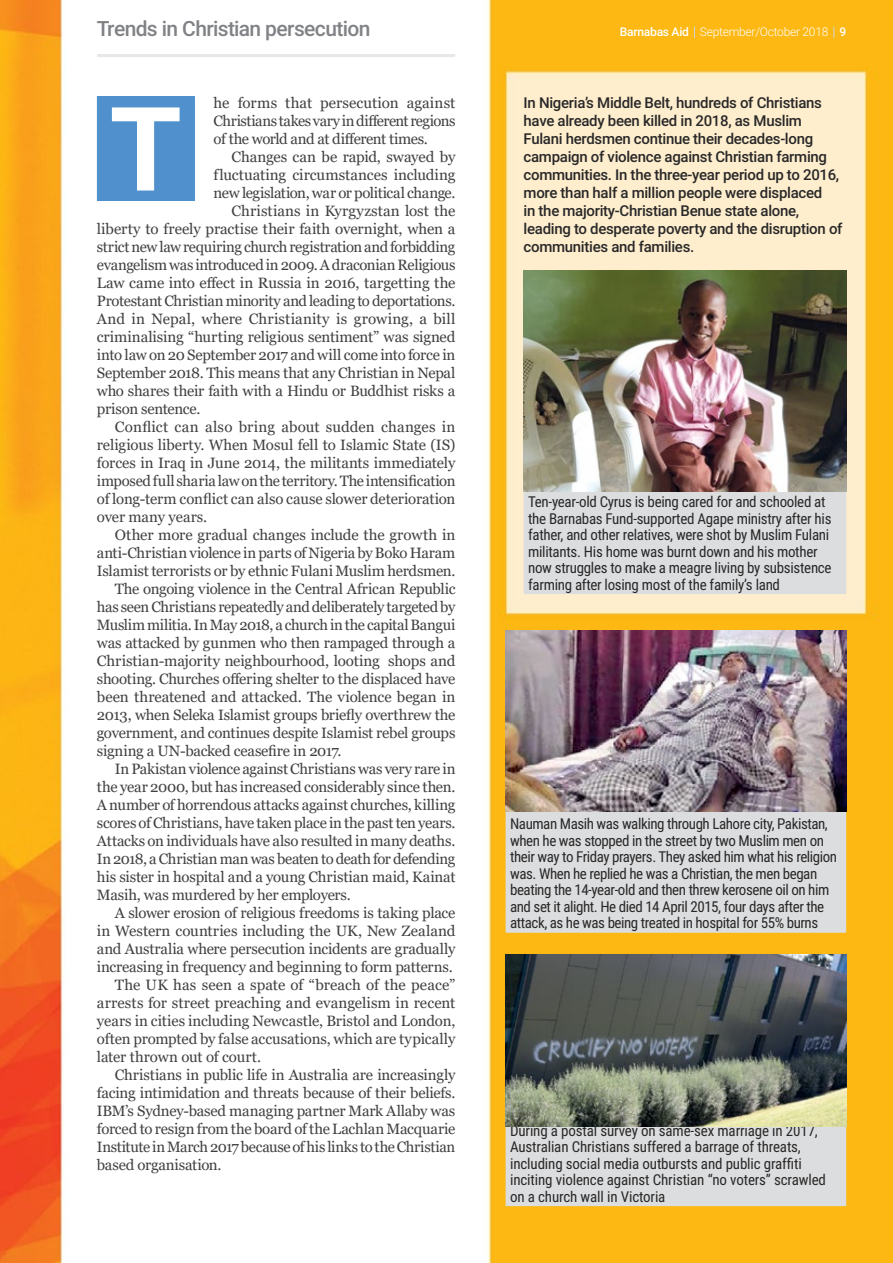
<style>
.page{position:relative;width:893px;height:1263px;background:#fff}
.page>*{position:absolute;margin:0;border:0;box-sizing:border-box;transform-origin:0 0}
.t1{font:700 116.85px "Roboto";color:#fff}
.t2{font:500 21px "Roboto";letter-spacing:-.03em;color:#808285}
.t3{font:15px/18px "Georgia";letter-spacing:-.015em;color:#414042;text-align:justify}
.t4{font:15px/16.5px "Roboto Condensed";letter-spacing:-.02em;color:#292829}
.t5{font:500 15px/18px "Roboto";letter-spacing:-.02em;color:#292829}
.t6{font:15px "Georgia";letter-spacing:.005em;color:#414042}
.t7{font:15px "Georgia";letter-spacing:.01em;color:#414042}
.t8{font:300 12px "Roboto";letter-spacing:-.02em;color:#fff}
.s1{font-weight:500}
</style>
<div class="page">
<img style="left:0;top:0;width:893px;height:1263px">
<div style="left:524px;top:491px;width:322px;height:103px;background:#dcddde"></div>
<div style="left:506px;top:812px;width:340px;height:121px;background:#dcddde"></div>
<div style="left:506px;top:1127px;width:340px;height:79px;background:#dcddde"></div>
<div style="left:97px;top:96px;width:98px;height:105px;background:#5091cd"></div>
<img style="left:506px;top:630px;width:340px;height:182px">
<img style="left:524px;top:270px;width:322px;height:221px">
<img style="left:506px;top:954px;width:340px;height:173px">
<hr style="left:98px;top:54px;width:356px;height:3px;background:#e6e7e8">
<h2 class="t2" style="left:97px;top:14px;width:275px">Trends in Christian persecution</h2>
<p class="t8" style="left:620px;top:23px;width:228px"><span class="s1">Barnabas Aid</span> September/October 2018 <span class="s1">9</span></p>
<h1 class="t1" style="left:110px;top:67px;width:74px">T</h1>
<p class="t3" style="left:214px;top:94px;width:243px">he forms that persecution against Christians takes vary in different regions of the world and at different times.</p>
<p class="t3" style="left:232px;top:148px;width:225px">Changes can be rapid, swayed by</p>
<p class="t3" style="left:214px;top:166px;width:243px">fluctuating circumstances including</p>
<p class="t3" style="left:214px;top:184px;width:243px">new legislation, war or political change.</p>
<p class="t6" style="left:232px;top:202px;width:225px">Christians in Kyrgyzstan lost the</p>
<p class="t3" style="left:97px;top:220px;width:360px">liberty to freely practise their faith overnight, when a</p>
<p class="t3" style="left:97px;top:238px;width:360px">strict new law requiring church registration and forbidding</p>
<p class="t3" style="left:97px;top:256px;width:360px">evangelism was introduced in 2009. A draconian Religious</p>
<p class="t3" style="left:97px;top:274px;width:360px">Law came into effect in Russia in 2016, targetting the</p>
<p class="t3" style="left:97px;top:292px;width:360px">Protestant Christian minority and leading to deportations.</p>
<p class="t6" style="left:97px;top:310px;width:360px">And in Nepal, where Christianity is growing, a bill</p>
<p class="t3" style="left:97px;top:328px;width:360px">criminalising “hurting religious sentiment” was signed</p>
<p class="t3" style="left:97px;top:346px;width:360px">into law on 20 September 2017 and will come into force in</p>
<p class="t3" style="left:97px;top:364px;width:360px">September 2018. This means that any Christian in Nepal</p>
<p class="t3" style="left:97px;top:382px;width:360px">who shares their faith with a Hindu or Buddhist risks a</p>
<p class="t3" style="left:97px;top:400px;width:105px">prison sentence.</p>
<p class="t7" style="left:115px;top:418px;width:342px">Conflict can also bring about sudden changes in</p>
<p class="t3" style="left:97px;top:436px;width:360px">religious liberty. When Mosul fell to Islamic State (IS)</p>
<p class="t3" style="left:97px;top:454px;width:360px">forces in Iraq in June 2014, the militants immediately</p>
<p class="t3" style="left:97px;top:472px;width:360px">imposed full sharia law on the territory. The intensification</p>
<p class="t3" style="left:97px;top:490px;width:360px">of long-term conflict can also cause slower deterioration</p>
<p class="t3" style="left:97px;top:508px;width:112px">over many years.</p>
<p class="t3" style="left:115px;top:526px;width:342px">Other more gradual changes include the growth in</p>
<p class="t3" style="left:97px;top:544px;width:360px">anti-Christian violence in parts of Nigeria by Boko Haram</p>
<p class="t3" style="left:97px;top:562px;width:360px">Islamist terrorists or by ethnic Fulani Muslim herdsmen.</p>
<p class="t3" style="left:115px;top:580px;width:342px">The ongoing violence in the Central African Republic</p>
<p class="t3" style="left:97px;top:598px;width:360px">has seen Christians repeatedly and deliberately targeted by</p>
<p class="t3" style="left:97px;top:616px;width:360px">Muslim militia. In May 2018, a church in the capital Bangui</p>
<p class="t3" style="left:97px;top:634px;width:360px">was attacked by gunmen who then rampaged through a</p>
<p class="t3" style="left:97px;top:652px;width:360px">Christian-majority neighbourhood, looting shops and</p>
<p class="t3" style="left:97px;top:670px;width:360px">shooting. Churches offering shelter to the displaced have</p>
<p class="t3" style="left:97px;top:688px;width:360px">been threatened and attacked. The violence began in</p>
<p class="t3" style="left:97px;top:706px;width:360px">2013, when Seleka Islamist groups briefly overthrew the</p>
<p class="t3" style="left:97px;top:724px;width:360px">government, and continues despite Islamist rebel groups</p>
<p class="t3" style="left:97px;top:742px;width:246px">signing a UN-backed ceasefire in 2017.</p>
<p class="t3" style="left:115px;top:760px;width:342px">In Pakistan violence against Christians was very rare in</p>
<p class="t3" style="left:97px;top:778px;width:360px">the year 2000, but has increased considerably since then.</p>
<p class="t3" style="left:97px;top:796px;width:360px">A number of horrendous attacks against churches, killing</p>
<p class="t3" style="left:97px;top:814px;width:360px">scores of Christians, have taken place in the past ten years.</p>
<p class="t3" style="left:97px;top:832px;width:360px">Attacks on individuals have also resulted in many deaths.</p>
<p class="t3" style="left:97px;top:850px;width:360px">In 2018, a Christian man was beaten to death for defending</p>
<p class="t3" style="left:97px;top:868px;width:360px">his sister in hospital and a young Christian maid, Kainat</p>
<p class="t3" style="left:97px;top:886px;width:255px">Masih, was murdered by her employers.</p>
<p class="t3" style="left:115px;top:904px;width:342px">A slower erosion of religious freedoms is taking place</p>
<p class="t3" style="left:97px;top:922px;width:360px">in Western countries including the UK, New Zealand</p>
<p class="t3" style="left:97px;top:940px;width:360px">and Australia where persecution incidents are gradually</p>
<p class="t3" style="left:97px;top:958px;width:357px">increasing in frequency and beginning to form patterns.</p>
<p class="t6" style="left:115px;top:976px;width:342px">The UK has seen a spate of “breach of the peace”</p>
<p class="t6" style="left:97px;top:994px;width:360px">arrests for street preaching and evangelism in recent</p>
<p class="t3" style="left:97px;top:1012px;width:360px">years in cities including Newcastle, Bristol and London,</p>
<p class="t3" style="left:97px;top:1030px;width:360px">often prompted by false accusations, which are typically</p>
<p class="t3" style="left:97px;top:1048px;width:166px">later thrown out of court.</p>
<p class="t3" style="left:115px;top:1066px;width:342px">Christians in public life in Australia are increasingly</p>
<p class="t3" style="left:97px;top:1084px;width:360px">facing intimidation and threats because of their beliefs.</p>
<p class="t3" style="left:97px;top:1102px;width:360px">IBM’s Sydney-based managing partner Mark Allaby was</p>
<p class="t3" style="left:97px;top:1120px;width:360px">forced to resign from the board of the Lachlan Macquarie</p>
<p class="t3" style="left:97px;top:1138px;width:360px">Institute in March 2017 because of his links to the Christian</p>
<p class="t3" style="left:97px;top:1156px;width:126px">based organisation.</p>
<p class="t5" style="left:524px;top:93px;width:320px">In Nigeria’s Middle Belt, hundreds of Christians have already been killed in 2018, as Muslim Fulani herdsmen continue their decades-long campaign of violence against Christian farming communities. In the three-year period up to 2016, more than half a million people were displaced<br>in the majority-Christian Benue state alone, leading to desperate poverty and the disruption of communities and families.</p>
<p class="t4" style="left:528px;top:493px;width:305px">Ten-year-old Cyrus is being cared for and schooled at the Barnabas Fund-supported Agape ministry after his father, and other relatives, were shot by Muslim Fulani militants. His home was burnt down and his mother now struggles to make a meagre living by subsistence farming after losing most of the family’s land</p>
<p class="t4" style="left:510px;top:815px;width:329px">Nauman Masih was walking through Lahore city, Pakistan, when he was stopped in the street by two Muslim men on their way to Friday prayers. They asked him what his religion was. When he replied he was a Christian, the men began beating the 14-year-old and then threw kerosene oil on him and set it alight. He died 14 April 2015, four days after the attack, as he was being treated in hospital for 55% burns</p>
<p class="t4" style="left:510px;top:1121px;width:317px">During a postal survey on same-sex marriage in 2017, Australian Christians suffered a barrage of threats, including social media outbursts and public graffiti inciting violence against Christian “no voters” scrawled on a church wall in Victoria</p>
</div>
